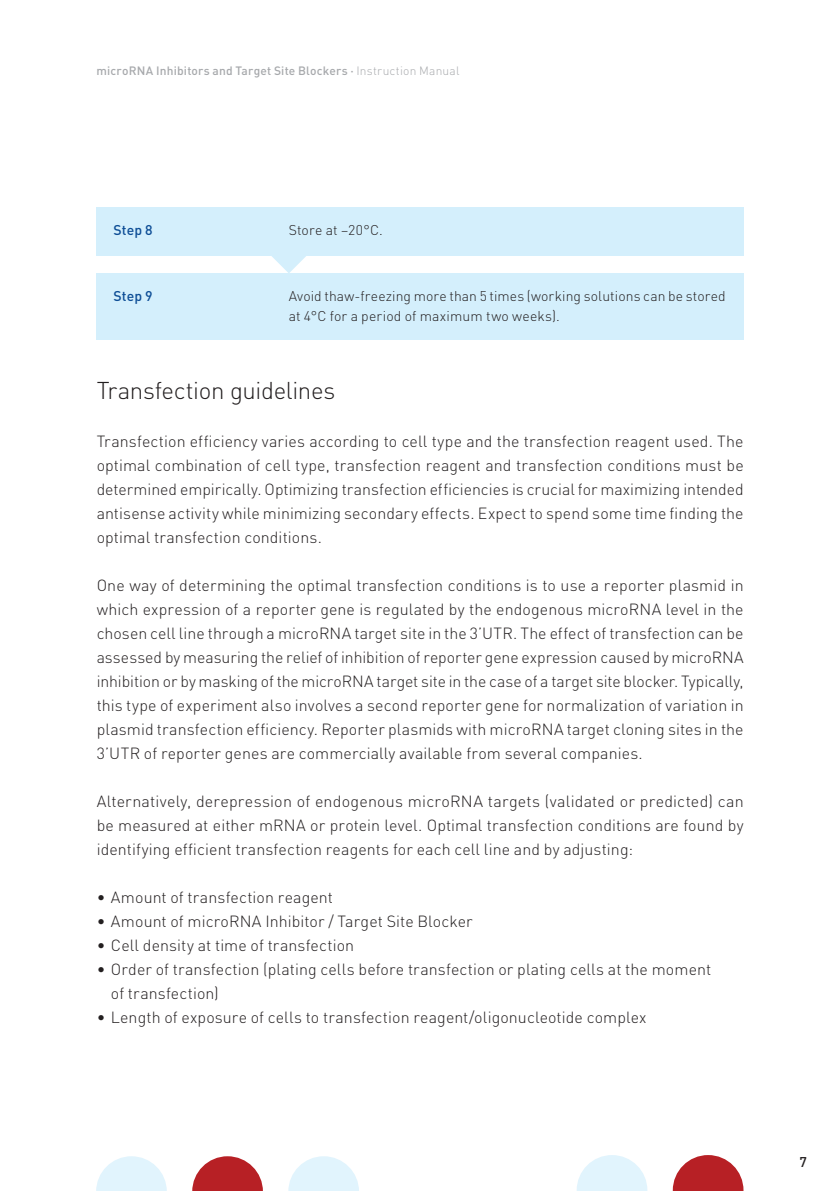
<style>
.page{position:relative;width:840px;height:1191px;background:#fff}
.page>*{position:absolute;margin:0;border:0;box-sizing:border-box;transform-origin:0 0}
.t1{font:300 24px "DIN Pro";letter-spacing:-.015em;color:#231f20}
.t2{font:300 16px/24px "DIN Pro";letter-spacing:.005em;color:#231f20;text-align:justify}
.t3{font:300 14px/20px "DIN Pro";letter-spacing:.01em;color:#231f20}
.t4{font:500 14px "DIN Pro";letter-spacing:.005em;color:#0e4e96}
.t5{font:500 14px "DIN Pro";color:#231f20}
.t6{font:500 12px "DIN Pro";letter-spacing:.015em;color:#a7a9ac}
.s1{font-weight:300}
</style>
<div class="page">
<svg style="left:192px;top:1156px;width:71px;height:35px"></svg>
<svg style="left:288px;top:1156px;width:71px;height:35px"></svg>
<svg style="left:96px;top:1156px;width:71px;height:35px"></svg>
<svg style="left:577px;top:1155px;width:70px;height:36px"></svg>
<svg style="left:672px;top:1155px;width:71px;height:36px"></svg>
<svg style="left:270px;top:255px;width:37px;height:18px"></svg>
<div style="left:96px;top:207px;width:647px;height:48px;background:#d4effc"></div>
<div style="left:96px;top:273px;width:647px;height:67px;background:#d4effc"></div>
<p class="t6" style="left:96px;top:67px;width:364px">microRNA Inhibitors and Target Site Blockers · <span class="s1">Instruction Manual</span></p>
<p class="t4" style="left:113px;top:225px;width:41px">Step 8</p>
<p class="t3" style="left:288px;top:221px;width:96px">Store at –20°C.</p>
<p class="t4" style="left:113px;top:291px;width:41px">Step 9</p>
<p class="t3" style="left:288px;top:288px;width:438px">Avoid thaw-freezing more than 5 times (working solutions can be stored at 4°C for a period of maximum two weeks).</p>
<h1 class="t1" style="left:97px;top:382px;width:240px">Transfection guidelines</h1>
<p class="t2" style="left:97px;top:431px;width:648px">Transfection efficiency varies according to cell type and the transfection reagent used. The optimal combination of cell type, transfection reagent and transfection conditions must be determined empirically. Optimizing transfection efficiencies is crucial for maximizing intended antisense activity while minimizing secondary effects. Expect to spend some time finding the optimal transfection conditions.</p>
<p class="t2" style="left:97px;top:575px;width:648px">One way of determining the optimal transfection conditions is to use a reporter plasmid in which expression of a reporter gene is regulated by the endogenous microRNA level in the chosen cell line through a microRNA target site in the 3’UTR. The effect of transfection can be assessed by measuring the relief of inhibition of reporter gene expression caused by microRNA inhibition or by masking of the microRNA target site in the case of a target site blocker. Typically, this type of experiment also involves a second reporter gene for normalization of variation in plasmid transfection efficiency. Reporter plasmids with microRNA target cloning sites in the 3’UTR of reporter genes are commercially available from several companies.</p>
<p class="t2" style="left:97px;top:791px;width:648px">Alternatively, derepression of endogenous microRNA targets (validated or predicted) can be measured at either mRNA or protein level. Optimal transfection conditions are found by identifying efficient transfection reagents for each cell line and by adjusting:</p>
<p class="t2" style="left:97px;top:887px;width:238px">• Amount of transfection reagent</p>
<p class="t2" style="left:97px;top:911px;width:377px">• Amount of microRNA Inhibitor / Target Site Blocker</p>
<p class="t2" style="left:97px;top:935px;width:259px">• Cell density at time of transfection</p>
<p class="t2" style="left:111px;top:959px;width:601px;text-indent:-14px">• Order of transfection (plating cells before transfection or plating cells at the moment of transfection)</p>
<p class="t2" style="left:97px;top:1007px;width:551px">• Length of exposure of cells to transfection reagent/oligonucleotide complex</p>
<p class="t5" style="left:798px;top:1157px;width:9px">7</p>
</div>
